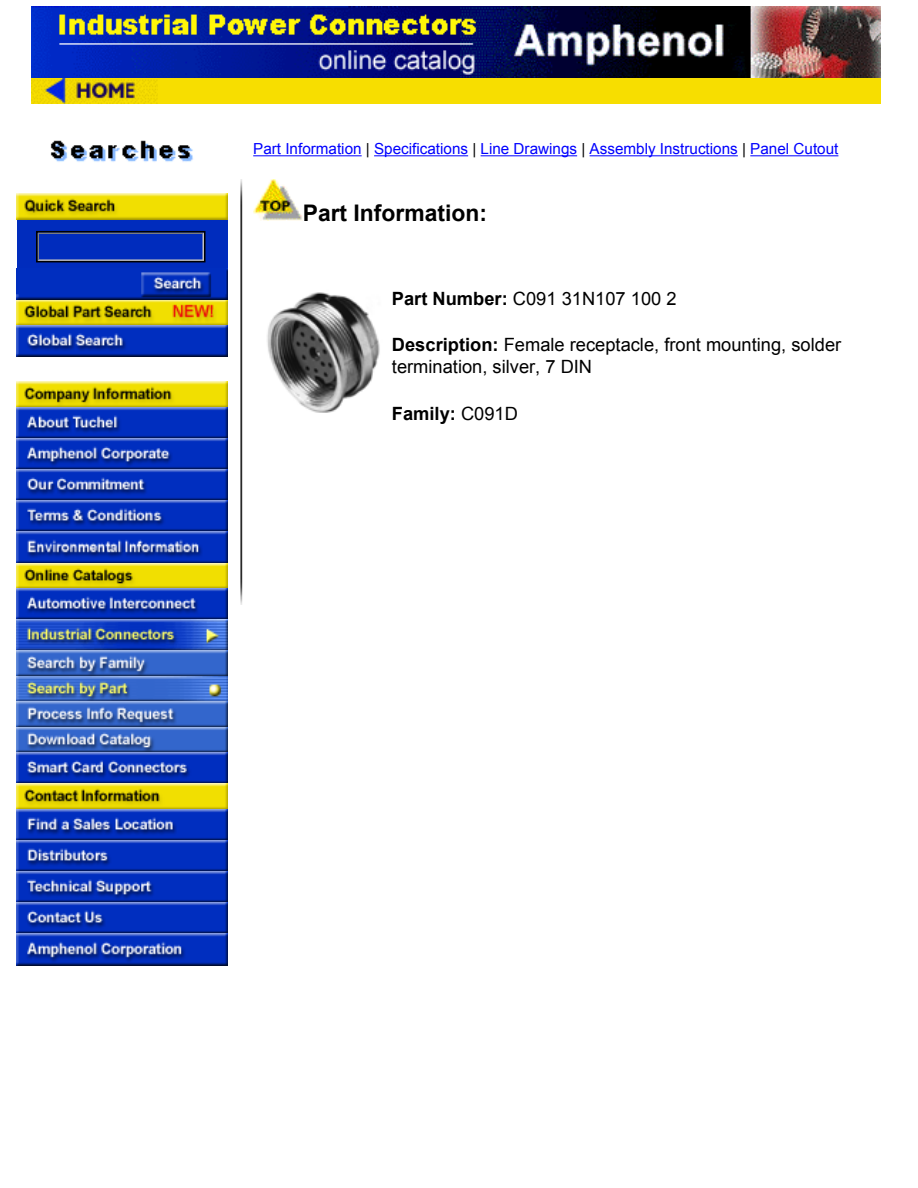
<style>
.page{position:relative;width:918px;height:1188px;background:#fff}
.page>*{position:absolute;margin:0;border:0;box-sizing:border-box;transform-origin:0 0}
.t1{font:700 22.8px "Arial";color:#000}
.t2{font:18.3px/22.5px "Arial";color:#000}
.t3{font:700 18.3px "Arial";color:#000}
.t4{font:15.3px "Arial";color:#00f}
.s1{color:#000}
.s2{font-weight:700}
.s3{font-weight:400}
</style>
<div class="page">
<div style="left:17px;top:219px;width:211px;height:11px;background:#002cbd"></div>
<div style="left:17px;top:230px;width:211px;height:34px;background:#002cbd"></div>
<div style="left:17px;top:264px;width:211px;height:5px;background:#002cbd"></div>
<img style="left:31px;top:7px;width:850px;height:96px">
<img style="left:50px;top:140px;width:143px;height:22px">
<hr style="left:253px;top:155px;width:109px;height:1px;background:#00f">
<hr style="left:374px;top:155px;width:94px;height:1px;background:#00f">
<hr style="left:481px;top:155px;width:96px;height:1px;background:#00f">
<hr style="left:590px;top:155px;width:148px;height:1px;background:#00f">
<hr style="left:750px;top:155px;width:88px;height:1px;background:#00f">
<img style="left:17px;top:194px;width:211px;height:25px">
<img style="left:17px;top:269px;width:211px;height:87px">
<img style="left:17px;top:382px;width:211px;height:583px">
<img style="left:240px;top:179px;width:3px;height:425px">
<img style="left:253px;top:179px;width:50px;height:42px">
<img style="left:267px;top:292px;width:113px;height:121px">
<svg style="left:202px;top:234px;width:1px;height:25px"></svg>
<div style="left:36px;top:231px;width:170px;height:31px;border:2px solid #000"></div>
<p class="t4" style="left:253px;top:138px;width:587px">Part Information <span class="s1">|</span> Specifications <span class="s1">|</span> Line Drawings <span class="s1">|</span> Assembly Instructions <span class="s1">|</span> Panel Cutout</p>
<p class="t1" style="left:303px;top:197px;width:186px">Part Information:</p>
<p class="t2" style="left:392px;top:287px;width:286px"><span class="s2">Part Number:</span> C091 31N107 100 2</p>
<p class="t2" style="left:392px;top:333px;width:451px"><span class="s2">Description:</span> Female receptacle, front mounting, solder termination, silver, 7 DIN</p>
<p class="t3" style="left:392px;top:402px;width:128px">Family: <span class="s3">C091D</span></p>
</div>
